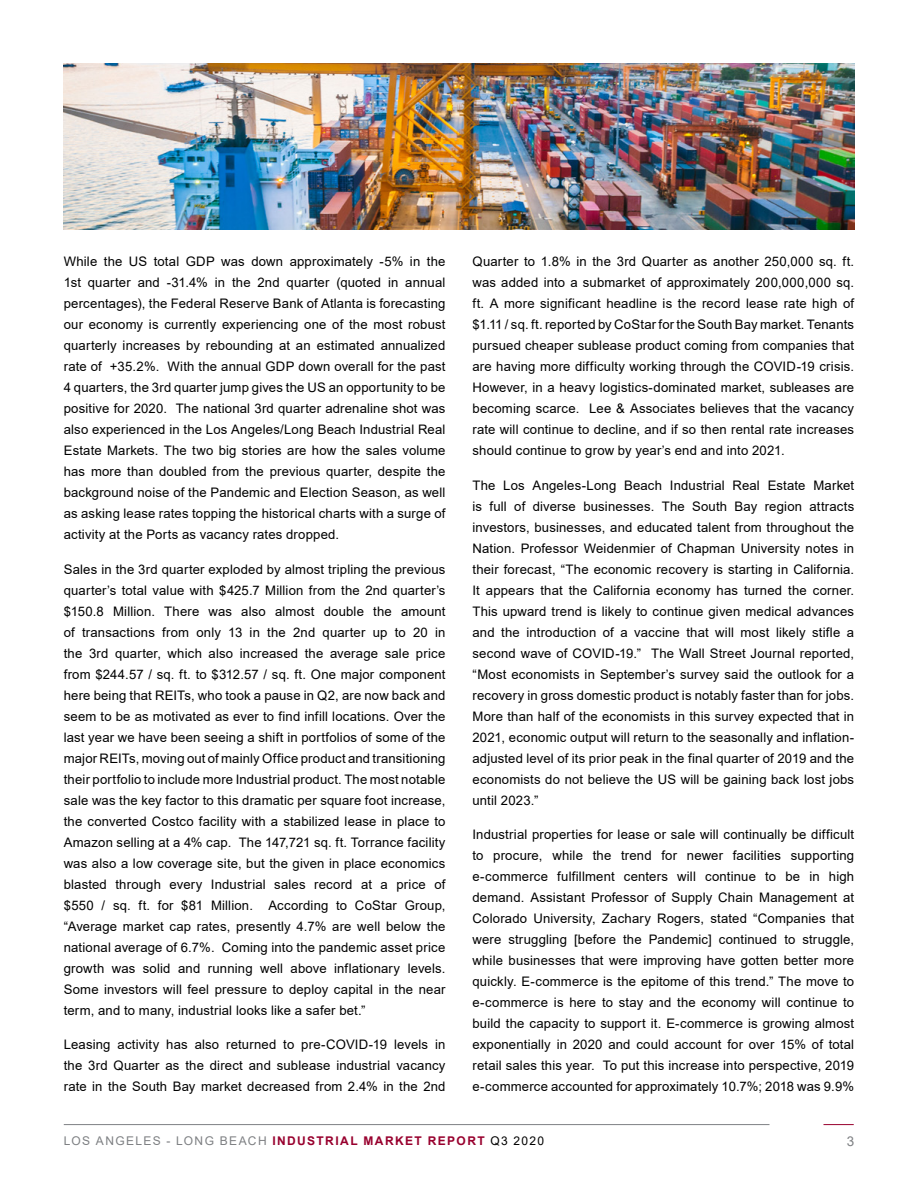
<style>
.page{position:relative;width:918px;height:1188px;background:#fff}
.page>*{position:absolute;margin:0;border:0;box-sizing:border-box;transform-origin:0 0}
.t1{font:13.5px "Arial";color:#7e8083}
.t2{font:13.2px/21px "Arial";letter-spacing:.015em;color:#000;text-align:justify}
.t3{font:700 12px "Arial";letter-spacing:.12em;color:#98002e}
.s1{font-weight:400;color:#7e8083}
.s2{font-weight:400;color:#000}
</style>
<div class="page">
<hr style="left:64px;top:1124px;width:705px;height:1px;background:#7e8083">
<hr style="left:823px;top:1124px;width:31px;height:1px;background:#98002e">
<img style="left:64px;top:64px;width:790px;height:166px">
<p class="t2" style="left:64px;top:251px;width:383px">While the US total GDP was down approximately -5% in the 1st quarter and -31.4% in the 2nd quarter (quoted in annual percentages), the Federal Reserve Bank of Atlanta is forecasting our economy is currently experiencing one of the most robust quarterly increases by rebounding at an estimated annualized rate of +35.2%. With the annual GDP down overall for the past 4 quarters, the 3rd quarter jump gives the US an opportunity to be positive for 2020. The national 3rd quarter adrenaline shot was also experienced in the Los Angeles/Long Beach Industrial Real Estate Markets. The two big stories are how the sales volume has more than doubled from the previous quarter, despite the background noise of the Pandemic and Election Season, as well as asking lease rates topping the historical charts with a surge of activity at the Ports as vacancy rates dropped.</p>
<p class="t2" style="left:64px;top:558px;width:383px">Sales in the 3rd quarter exploded by almost tripling the previous quarter’s total value with $425.7 Million from the 2nd quarter’s $150.8 Million. There was also almost double the amount of transactions from only 13 in the 2nd quarter up to 20 in the 3rd quarter, which also increased the average sale price from $244.57 / sq. ft. to $312.57 / sq. ft. One major component here being that REITs, who took a pause in Q2, are now back and seem to be as motivated as ever to find infill locations. Over the last year we have been seeing a shift in portfolios of some of the major REITs, moving out of mainly Office product and transitioning their portfolio to include more Industrial product. The most notable sale was the key factor to this dramatic per square foot increase, the converted Costco facility with a stabilized lease in place to Amazon selling at a 4% cap. The 147,721 sq. ft. Torrance facility was also a low coverage site, but the given in place economics blasted through every Industrial sales record at a price of $550 / sq. ft. for $81 Million. According to CoStar Group, “Average market cap rates, presently 4.7% are well below the national average of 6.7%. Coming into the pandemic asset price growth was solid and running well above inflationary levels.<br>Some investors will feel pressure to deploy capital in the near term, and to many, industrial looks like a safer bet.”</p>
<p class="t2" style="left:64px;top:1034px;width:383px">Leasing activity has also returned to pre-COVID-19 levels in the 3rd Quarter as the direct and sublease industrial vacancy rate in the South Bay market decreased from 2.4% in the 2nd</p>
<p class="t2" style="left:473px;top:251px;width:383px">Quarter to 1.8% in the 3rd Quarter as another 250,000 sq. ft. was added into a submarket of approximately 200,000,000 sq. ft. A more significant headline is the record lease rate high of $1.11 / sq. ft. reported by CoStar for the South Bay market. Tenants pursued cheaper sublease product coming from companies that are having more difficulty working through the COVID-19 crisis.<br>However, in a heavy logistics-dominated market, subleases are becoming scarce. Lee &amp; Associates believes that the vacancy rate will continue to decline, and if so then rental rate increases should continue to grow by year’s end and into 2021.</p>
<p class="t2" style="left:473px;top:474px;width:383px">The Los Angeles-Long Beach Industrial Real Estate Market is full of diverse businesses. The South Bay region attracts investors, businesses, and educated talent from throughout the Nation. Professor Weidenmier of Chapman University notes in their forecast, “The economic recovery is starting in California.<br>It appears that the California economy has turned the corner.<br>This upward trend is likely to continue given medical advances and the introduction of a vaccine that will most likely stifle a second wave of COVID-19.” The Wall Street Journal reported, “Most economists in September’s survey said the outlook for a recovery in gross domestic product is notably faster than for jobs.<br>More than half of the economists in this survey expected that in 2021, economic output will return to the seasonally and inflation&shy;adjusted level of its prior peak in the final quarter of 2019 and the economists do not believe the US will be gaining back lost jobs until 2023.”</p>
<p class="t2" style="left:473px;top:824px;width:383px">Industrial properties for lease or sale will continually be difficult to procure, while the trend for newer facilities supporting e-commerce fulfillment centers will continue to be in high demand. Assistant Professor of Supply Chain Management at Colorado University, Zachary Rogers, stated “Companies that were struggling [before the Pandemic] continued to struggle, while businesses that were improving have gotten better more quickly. E-commerce is the epitome of this trend.” The move to e-commerce is here to stay and the economy will continue to build the capacity to support it. E-commerce is growing almost exponentially in 2020 and could account for over 15% of total retail sales this year. To put this increase into perspective, 2019 e-commerce accounted for approximately 10.7%; 2018 was 9.9%</p>
<p class="t3" style="left:64px;top:1132px;width:482px"><span class="s1">LOS ANGELES - LONG BEACH</span> INDUSTRIAL MARKET REPORT <span class="s2">Q3 2020</span></p>
<p class="t1" style="left:847px;top:1132px;width:9px">3</p>
</div>
